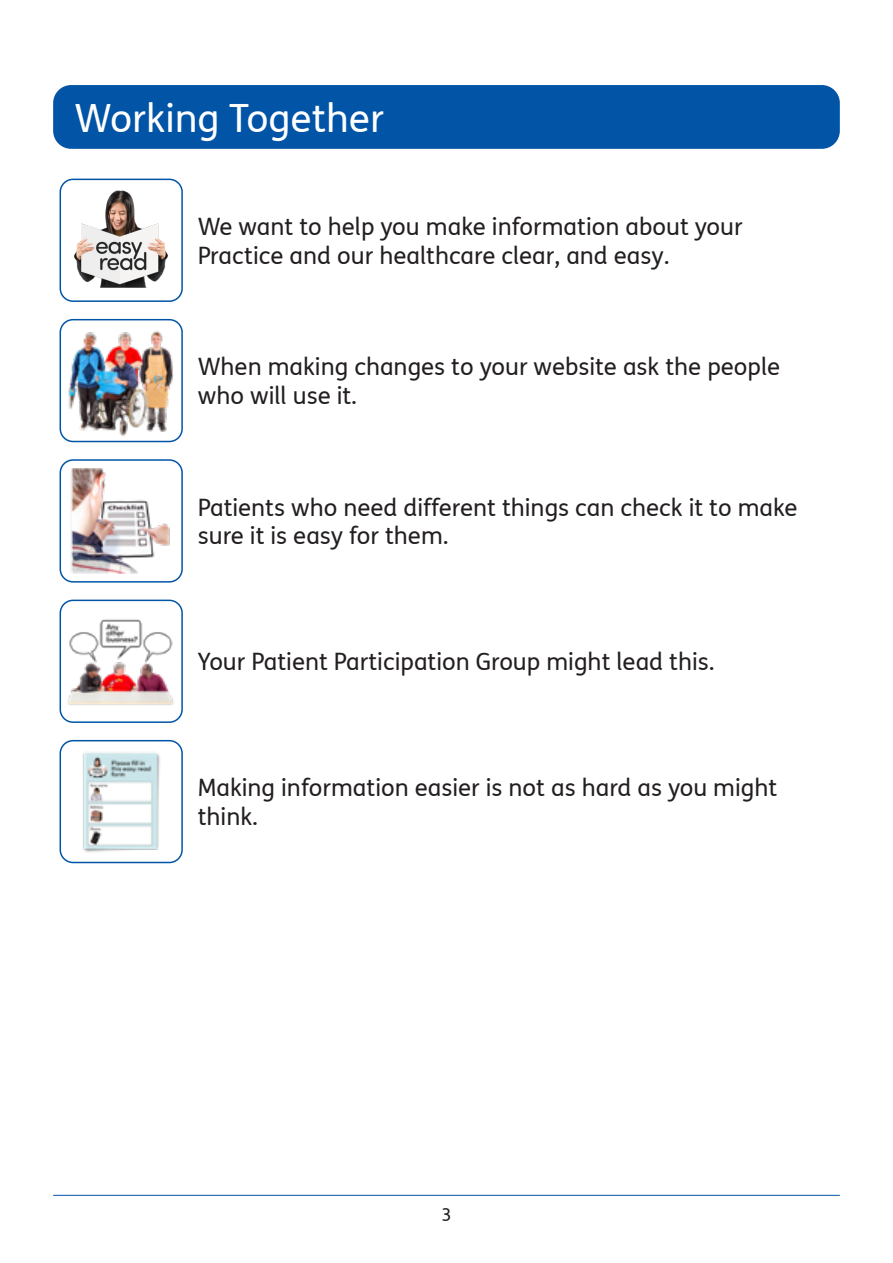
<style>
.page{position:relative;width:893px;height:1263px;background:#fff}
.page>*{position:absolute;margin:0;border:0;box-sizing:border-box;transform-origin:0 0}
.t1{font:39px "FS Mencap";color:#fff}
.t2{font:24px/28.8px "FS Mencap";color:#231f20}
.t3{font:18px "FS Mencap";color:#231f20}
</style>
<div class="page">
<hr style="left:53px;top:1195px;width:787px;height:1px;background:#0154a6">
<img style="left:73px;top:190px;width:96px;height:98px">
<div style="left:60px;top:179px;width:123px;height:123px;border:2px solid #0154a6;border-radius:13px"></div>
<img style="left:66px;top:330px;width:110px;height:109px">
<div style="left:60px;top:319px;width:123px;height:123px;border:2px solid #0154a6;border-radius:13px"></div>
<img style="left:71px;top:469px;width:99px;height:104px">
<div style="left:60px;top:459px;width:123px;height:124px;border:2px solid #0154a6;border-radius:13px"></div>
<img style="left:66px;top:619px;width:111px;height:101px">
<div style="left:60px;top:600px;width:123px;height:123px;border:2px solid #0154a6;border-radius:13px"></div>
<img style="left:83px;top:752px;width:77px;height:101px">
<div style="left:60px;top:740px;width:123px;height:123px;border:2px solid #0154a6;border-radius:13px"></div>
<div style="left:53px;top:85px;width:787px;height:64px;background:#0154a6;border-radius:18px"></div>
<p class="t1" style="left:74px;top:96px;width:311px">Working Together</p>
<p class="t2" style="left:198px;top:213px;width:547px">We want to help you make information about your<br>Practice and our healthcare clear, and easy.</p>
<p class="t2" style="left:198px;top:353px;width:584px">When making changes to your website ask the people who will use it.</p>
<p class="t2" style="left:198px;top:493px;width:601px">Patients who need different things can check it to make sure it is easy for them.</p>
<p class="t2" style="left:198px;top:648px;width:518px">Your Patient Participation Group might lead this.</p>
<p class="t2" style="left:198px;top:774px;width:581px">Making information easier is not as hard as you might think.</p>
<p class="t3" style="left:441px;top:1204px;width:12px">3</p>
</div>
